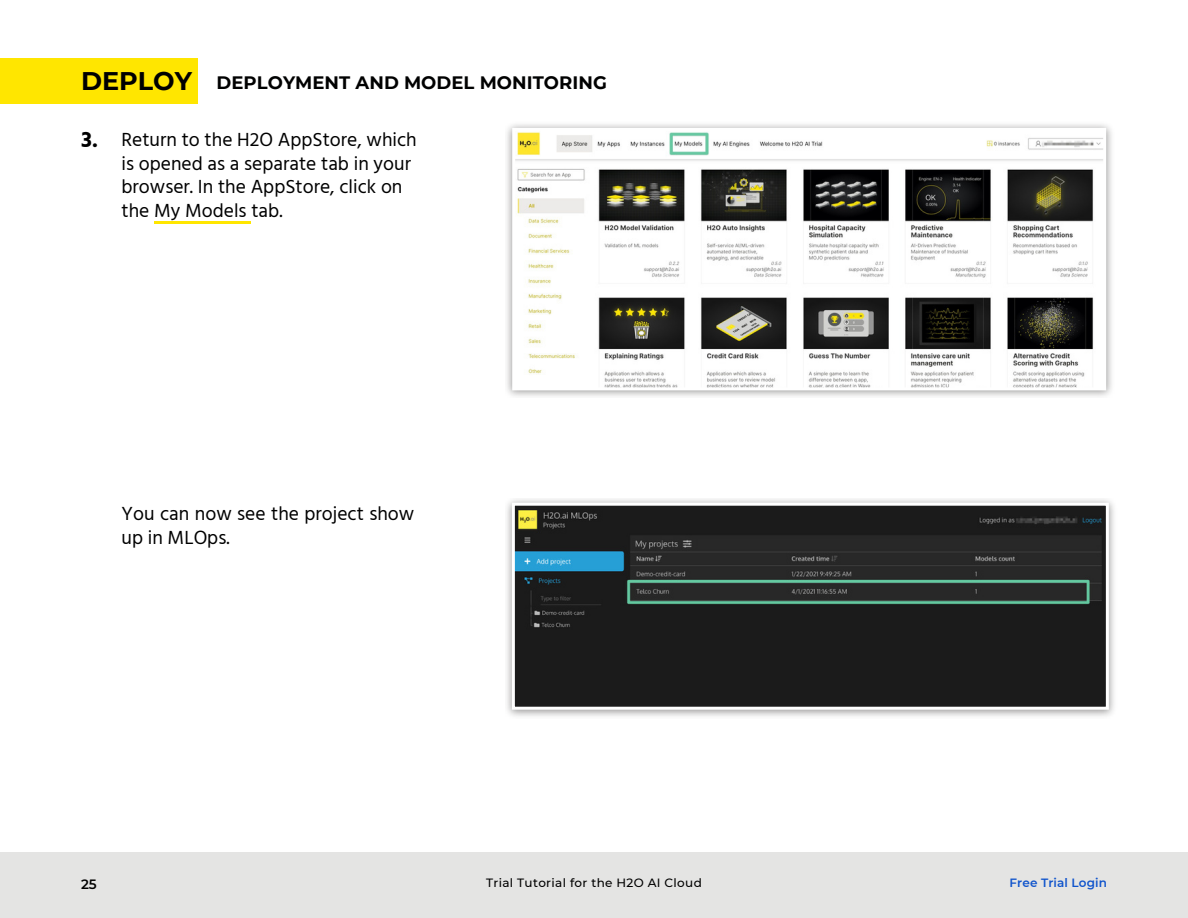
<style>
.page{position:relative;width:1188px;height:918px;background:#fff}
.page>*{position:absolute;margin:0;border:0;box-sizing:border-box;transform-origin:0 0}
.t1{font:700 25.5px "Montserrat";color:#000}
.t2{font:700 22.5px "Hind";color:#000}
.t3{font:19.5px/23.7px "Hind";color:#000}
.t4{font:700 18px "Montserrat";letter-spacing:.005em;color:#000101}
.t5{font:600 13.5px "Montserrat";color:#000}
.t6{font:500 12px "Montserrat";letter-spacing:.03em;color:#000}
.t7{font:600 12px "Montserrat";letter-spacing:.01em;color:#15c}
</style>
<div class="page">
<div style="left:0;top:58px;width:198px;height:45px;background:#ffe600"></div>
<hr style="left:154px;top:221px;width:96px;height:3px;background:#ffe600">
<div style="left:0;top:852px;width:1188px;height:66px;background:#e4e4e3"></div>
<img style="left:507px;top:124px;width:605px;height:273px">
<svg style="left:512px;top:128px;width:594px;height:262px"></svg>
<img style="left:507px;top:499px;width:607px;height:217px">
<svg style="left:512px;top:503px;width:597px;height:207px;background:#2a2f2e"></svg>
<h1 class="t1" style="left:81px;top:65px;width:112px">DEPLOY</h1>
<p class="t4" style="left:217px;top:72px;width:392px">DEPLOYMENT AND MODEL MONITORING</p>
<p class="t2" style="left:81px;top:126px;width:18px">3.</p>
<p class="t3" style="left:122px;top:127px;width:297px">Return to the H2O AppStore, which is opened as a separate tab in your browser. In the AppStore, click on the My Models tab.</p>
<p class="t3" style="left:122px;top:501px;width:294px">You can now see the project show up in MLOps.</p>
<p class="t5" style="left:81px;top:876px;width:17px">25</p>
<p class="t6" style="left:486px;top:876px;width:217px">Trial Tutorial for the H2O AI Cloud</p>
<p class="t7" style="left:1010px;top:876px;width:99px">Free Trial Login</p>
</div>
